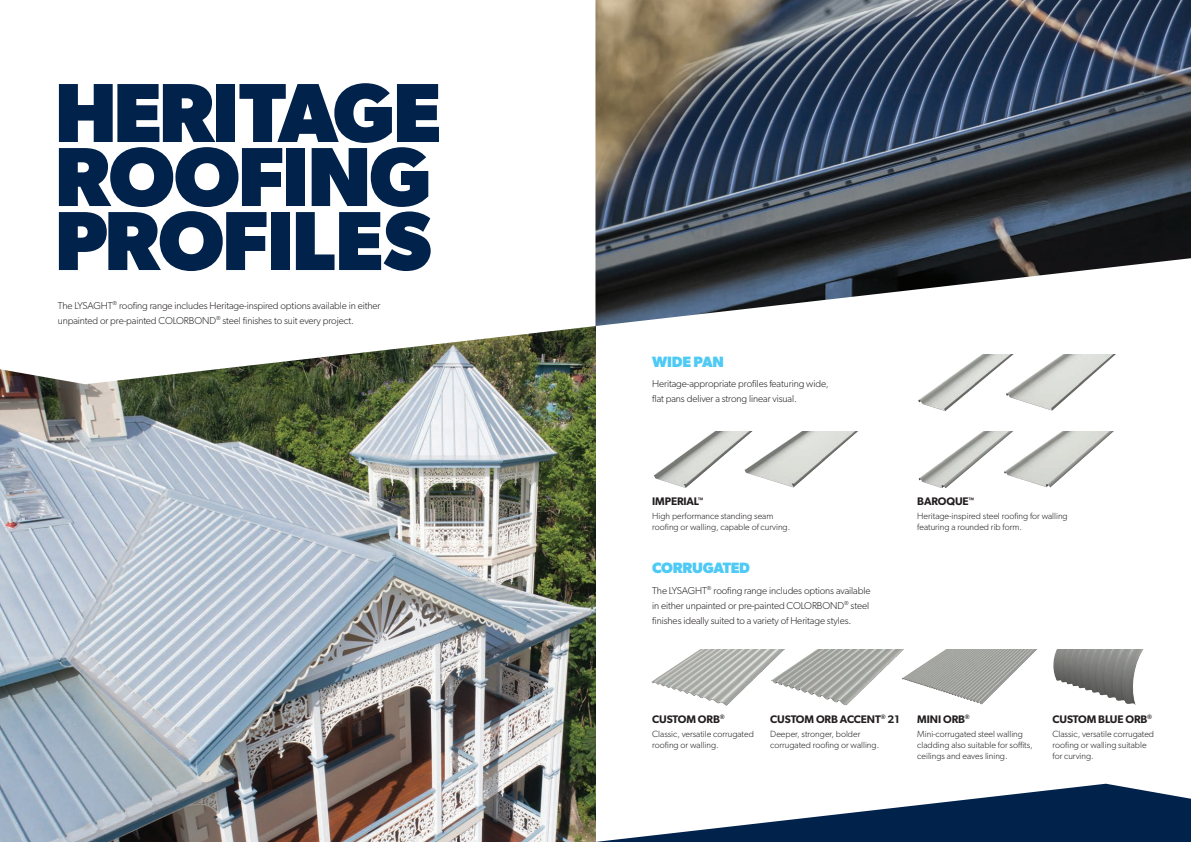
<style>
.page{position:relative;width:1191px;height:842px;background:#fff}
.page>*{position:absolute;margin:0;border:0;box-sizing:border-box;transform-origin:0 0}
.Look_Book_-_Main_Heading_-_2023{font:700 84px/64px "Gibson";letter-spacing:-.025em;color:#00224b}
.Look_Book_-_Sub_Heading_-_2023{font:700 15px "Gibson";letter-spacing:-.015em;color:#4ecaf4}
.Look_Book_-_Product_Type_Heading_-_2023{font:600 11px "Gibson";letter-spacing:-.01em;color:#231f20}
.Bullet_Points{font:600 11px "Gibson";letter-spacing:-.01em;color:#231f20}
.Look_Book_-_Body_Copy_-_2023{font:300 10px/15px "Gibson";letter-spacing:-.01em;color:#231f20}
.Bullet_Points-2{font:300 9px/11px "Gibson";color:#231f20}
</style>
<div class="page">
<img style="left:0;top:384px;width:595px;height:458px">
<img style="left:0;top:326px;width:596px;height:58px">
<img style="left:651px;top:649px;width:119px;height:57px">
<img style="left:918px;top:431px;width:77px;height:57px">
<img style="left:995px;top:431px;width:119px;height:57px">
<img style="left:918px;top:359px;width:57px;height:52px">
<img style="left:975px;top:355px;width:140px;height:56px">
<img style="left:654px;top:431px;width:90px;height:57px">
<img style="left:744px;top:431px;width:114px;height:57px">
<img style="left:770px;top:649px;width:131px;height:57px">
<img style="left:901px;top:649px;width:136px;height:56px">
<img style="left:1053px;top:649px;width:91px;height:56px">
<img style="left:595px;top:0;width:596px;height:326px">
<svg style="left:595px;top:784px;width:596px;height:58px"></svg>
<p class="Look_Book_-_Main_Heading_-_2023" style="left:55px;top:79px;width:388px">HERITAGE<br>ROOFING<br>PROFILES</p>
<p class="Look_Book_-_Body_Copy_-_2023" style="left:58px;top:297px;width:324px">The LYSAGHT<sup>®</sup> roofing range includes Heritage-inspired options available in either unpainted or pre-painted COLORBOND<sup>®</sup> steel finishes to suit every project.</p>
<p class="Look_Book_-_Sub_Heading_-_2023" style="left:652px;top:353px;width:73px">WIDE PAN</p>
<p class="Look_Book_-_Body_Copy_-_2023" style="left:652px;top:376px;width:178px">Heritage-appropriate profiles featuring wide, flat pans deliver a strong linear visual.</p>
<p class="Bullet_Points" style="left:652px;top:495px;width:53px">IMPERIAL<sup>™</sup></p>
<p class="Bullet_Points-2" style="left:652px;top:510px;width:140px">High performance standing seam roofing or walling, capable of curving.</p>
<p class="Look_Book_-_Sub_Heading_-_2023" style="left:652px;top:559px;width:99px">CORRUGATED</p>
<p class="Look_Book_-_Body_Copy_-_2023" style="left:652px;top:583px;width:220px">The LYSAGHT<sup>®</sup> roofing range includes options available in either unpainted or pre-painted COLORBOND<sup>®</sup> steel finishes ideally suited to a variety of Heritage styles.</p>
<p class="Bullet_Points" style="left:917px;top:495px;width:58px">BAROQUE<sup>™</sup></p>
<p class="Bullet_Points-2" style="left:917px;top:510px;width:152px">Heritage-inspired steel roofing for walling featuring a rounded rib form.</p>
<p class="Look_Book_-_Product_Type_Heading_-_2023" style="left:652px;top:713px;width:74px">CUSTOM ORB<sup>®</sup></p>
<p class="Bullet_Points-2" style="left:652px;top:728px;width:103px">Classic, versatile corrugated roofing or walling.</p>
<p class="Look_Book_-_Product_Type_Heading_-_2023" style="left:770px;top:713px;width:131px">CUSTOM ORB ACCENT<sup>®</sup> 21</p>
<p class="Bullet_Points-2" style="left:770px;top:728px;width:110px">Deeper, stronger, bolder corrugated roofing or walling.</p>
<p class="Look_Book_-_Product_Type_Heading_-_2023" style="left:917px;top:713px;width:54px">MINI ORB<sup>®</sup></p>
<p class="Bullet_Points-2" style="left:917px;top:728px;width:117px">Mini-corrugated steel walling cladding also suitable for soffits, ceilings and eaves lining.</p>
<p class="Look_Book_-_Product_Type_Heading_-_2023" style="left:1052px;top:713px;width:101px">CUSTOM BLUE ORB<sup>®</sup></p>
<p class="Bullet_Points-2" style="left:1052px;top:728px;width:103px">Classic, versatile corrugated roofing or walling suitable for curving.</p>
</div>
